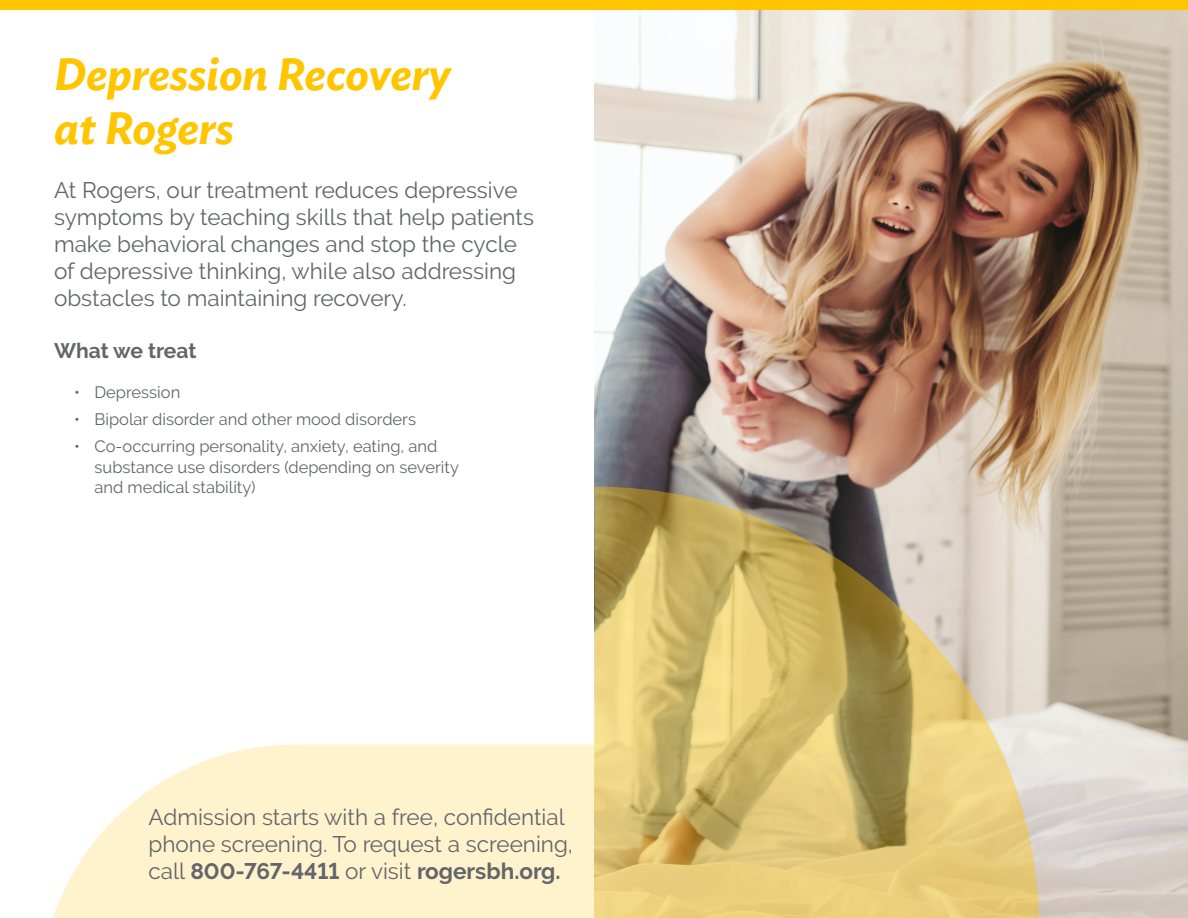
<style>
.page{position:relative;width:1188px;height:918px;background:#fff}
.page>*{position:absolute;margin:0;border:0;box-sizing:border-box;transform-origin:0 0}
.t1{font:italic 600 45px/54px "Ideal Sans";color:#ffc500}
.t2{font:22.5px/27px "Raleway";color:#63656a}
.t3{font:700 21px "Raleway";color:#63656a}
.t4{font:16.5px/20.2px "Raleway";color:#63656a}
.s1{font-weight:700}
</style>
<div class="page">
<svg style="left:53px;top:745px;width:541px;height:173px;background:#fff4d3"></svg>
<img style="left:594px;top:10px;width:594px;height:908px">
<svg style="left:594px;top:487px;width:446px;height:431px;background:#cfb97b"></svg>
<div style="left:0;top:0;width:1188px;height:10px;background:#ffc500"></div>
<p class="t1" style="left:54px;top:44px;width:398px">Depression Recovery at Rogers</p>
<p class="t2" style="left:54px;top:177px;width:482px">At Rogers, our treatment reduces depressive symptoms by teaching skills that help patients make behavioral changes and stop the cycle of depressive thinking, while also addressing obstacles to maintaining recovery.</p>
<p class="t3" style="left:54px;top:339px;width:144px">What we treat</p>
<p class="t4" style="left:74px;top:382px;width:108px">• Depression</p>
<p class="t4" style="left:74px;top:409px;width:343px">• Bipolar disorder and other mood disorders</p>
<p class="t4" style="left:94px;top:436px;width:366px;text-indent:-20px">• Co-occurring personality, anxiety, eating, and substance use disorders (depending on severity and medical stability)</p>
<p class="t2" style="left:148px;top:803px;width:426px">Admission starts with a free, confidential phone screening. To request a screening, call <span class="s1">800-767-4411</span> or visit <span class="s1">rogersbh.org.</span></p>
</div>
